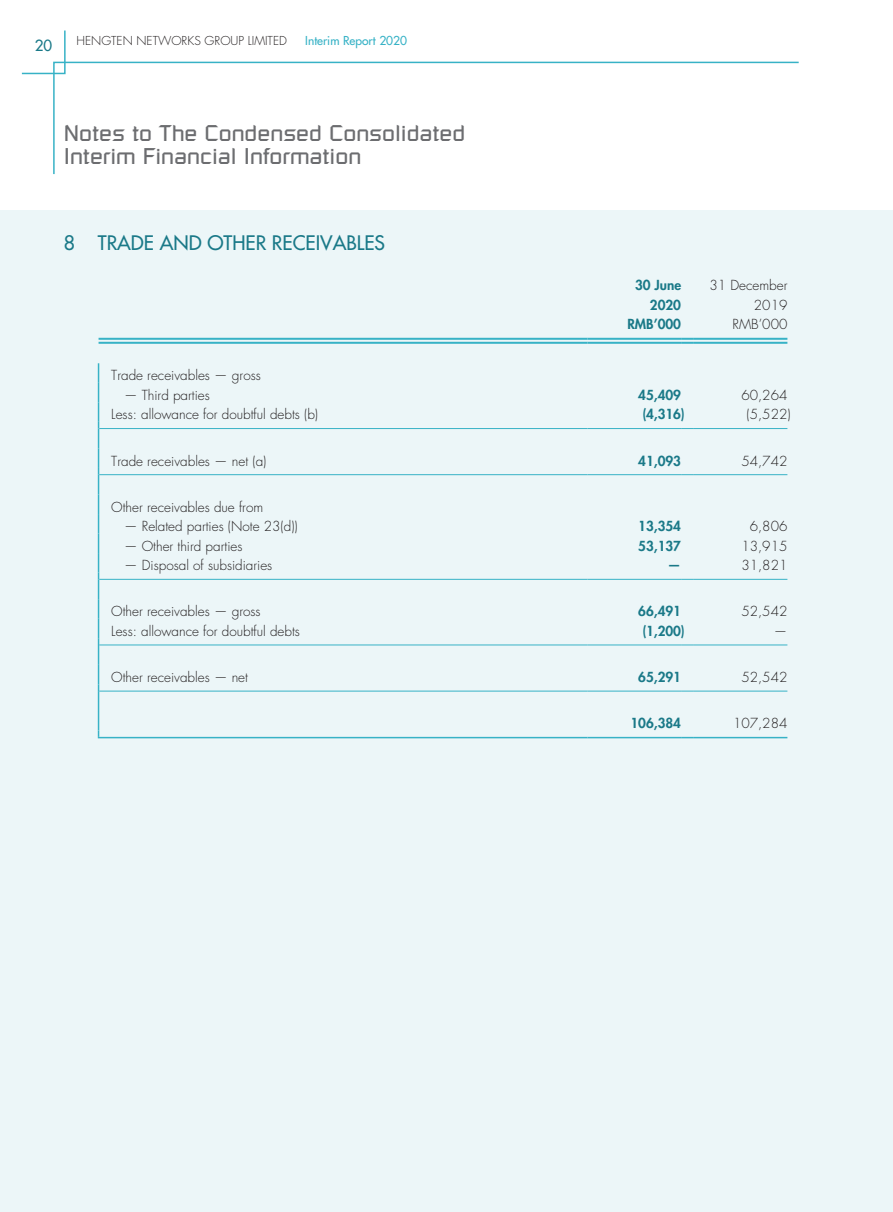
<style>
.page{position:relative;width:893px;height:1212px;background:#fff}
.page>*{position:absolute;margin:0;border:0;box-sizing:border-box;transform-origin:0 0}
.t1{font:22.5px/22.5px "Russell Square Std";color:#6c6d70}
.t2{font:500 19.5px "Futura Std";color:#1a7988}
.t3{font:500 15px "Futura Std";color:#1a7988}
.t4{font:300 13.5px/19.5px "Futura Std";color:#231f20;text-align:right}
.t5{font:800 13.5px/19.5px "Futura Std";color:#1a7988;text-align:right}
.t6{font:300 12px "Futura Std";color:#231f20}
.t7{font:500 12px "Futura Std";color:#37b2c6}
</style>
<div class="page">
<div style="left:0;top:210px;width:893px;height:1002px;background:#ecf6f8"></div>
<svg style="left:21px;top:30px;width:45px;height:45px"></svg>
<svg style="left:52px;top:61px;width:747px;height:114px"></svg>
<hr style="left:99px;top:428px;width:489px;height:1px;background:#37b2c6">
<hr style="left:588px;top:428px;width:93px;height:1px;background:#37b2c6">
<svg style="left:681px;top:428px;width:13px;height:1px"></svg>
<hr style="left:694px;top:428px;width:93px;height:1px;background:#37b2c6">
<hr style="left:99px;top:474px;width:489px;height:1px;background:#37b2c6">
<hr style="left:588px;top:474px;width:93px;height:1px;background:#37b2c6">
<svg style="left:681px;top:474px;width:13px;height:1px"></svg>
<hr style="left:694px;top:474px;width:93px;height:1px;background:#37b2c6">
<hr style="left:99px;top:579px;width:489px;height:1px;background:#37b2c6">
<hr style="left:588px;top:579px;width:93px;height:1px;background:#37b2c6">
<svg style="left:681px;top:579px;width:13px;height:1px"></svg>
<hr style="left:694px;top:579px;width:93px;height:1px;background:#37b2c6">
<hr style="left:99px;top:644px;width:489px;height:1px;background:#37b2c6">
<hr style="left:588px;top:644px;width:93px;height:1px;background:#37b2c6">
<svg style="left:681px;top:644px;width:13px;height:1px"></svg>
<hr style="left:694px;top:644px;width:93px;height:1px;background:#37b2c6">
<hr style="left:99px;top:691px;width:489px;height:1px;background:#37b2c6">
<hr style="left:588px;top:691px;width:93px;height:1px;background:#37b2c6">
<svg style="left:681px;top:691px;width:13px;height:1px"></svg>
<hr style="left:694px;top:691px;width:93px;height:1px;background:#37b2c6">
<hr style="left:98px;top:737px;width:490px;height:1px;background:#37b2c6">
<hr style="left:588px;top:737px;width:93px;height:1px;background:#37b2c6">
<svg style="left:681px;top:737px;width:13px;height:1px"></svg>
<hr style="left:694px;top:737px;width:93px;height:1px;background:#37b2c6">
<hr style="left:99px;top:338px;width:489px;height:2px;background:#37b2c6">
<hr style="left:99px;top:342px;width:489px;height:2px;background:#37b2c6">
<hr style="left:588px;top:338px;width:93px;height:2px;background:#37b2c6">
<hr style="left:588px;top:342px;width:93px;height:2px;background:#37b2c6">
<svg style="left:681px;top:338px;width:13px;height:6px"></svg>
<hr style="left:694px;top:338px;width:93px;height:2px;background:#37b2c6">
<hr style="left:694px;top:342px;width:93px;height:2px;background:#37b2c6">
<svg style="left:98px;top:363px;width:1px;height:374px"></svg>
<p class="t3" style="left:35px;top:36px;width:19px">20</p>
<p class="t6" style="left:77px;top:33px;width:212px">HENGTEN NETWORKS GROUP LIMITED</p>
<p class="t7" style="left:305px;top:33px;width:103px">Interim Report 2020</p>
<h1 class="t1" style="left:64px;top:122px;width:403px">Notes to The Condensed Consolidated<br>Interim Financial Information</h1>
<h2 class="t2" style="left:64px;top:231px;width:323px">8 TRADE AND OTHER RECEIVABLES</h2>
<p class="t5" style="left:635px;top:275px;width:48px">30 June<br>2020</p>
<p class="t4" style="left:709px;top:276px;width:79px">31 December<br>2019</p>
<p class="t5" style="left:627px;top:314px;width:55px">RMB’000</p>
<p class="t4" style="left:732px;top:315px;width:56px">RMB’000</p>
<p class="t4" style="left:111px;top:366px;width:151px">Trade receivables — gross</p>
<p class="t4" style="left:124px;top:386px;width:87px">— Third parties</p>
<p class="t5" style="left:638px;top:385px;width:44px">45,409</p>
<p class="t4" style="left:741px;top:386px;width:48px">60,264</p>
<p class="t4" style="left:111px;top:405px;width:208px">Less: allowance for doubtful debts (b)</p>
<p class="t5" style="left:642px;top:405px;width:44px">(4,316)</p>
<p class="t4" style="left:746px;top:405px;width:46px">(5,522)</p>
<p class="t4" style="left:111px;top:451px;width:157px">Trade receivables — net (a)</p>
<p class="t5" style="left:638px;top:451px;width:44px">41,093</p>
<p class="t4" style="left:741px;top:451px;width:48px">54,742</p>
<p class="t4" style="left:111px;top:497px;width:153px">Other receivables due from</p>
<p class="t4" style="left:124px;top:517px;width:175px">— Related parties (Note 23(d))</p>
<p class="t5" style="left:638px;top:516px;width:44px">13,354</p>
<p class="t4" style="left:750px;top:517px;width:39px">6,806</p>
<p class="t4" style="left:124px;top:536px;width:120px">— Other third parties</p>
<p class="t5" style="left:638px;top:536px;width:44px">53,137</p>
<p class="t4" style="left:741px;top:536px;width:48px">13,915</p>
<p class="t4" style="left:124px;top:556px;width:150px">— Disposal of subsidiaries</p>
<p class="t5" style="left:668px;top:555px;width:15px">—</p>
<p class="t4" style="left:741px;top:556px;width:48px">31,821</p>
<p class="t4" style="left:111px;top:602px;width:151px">Other receivables — gross</p>
<p class="t5" style="left:638px;top:602px;width:44px">66,491</p>
<p class="t4" style="left:741px;top:602px;width:48px">52,542</p>
<p class="t4" style="left:111px;top:622px;width:190px">Less: allowance for doubtful debts</p>
<p class="t5" style="left:642px;top:621px;width:44px">(1,200)</p>
<p class="t4" style="left:774px;top:622px;width:15px">—</p>
<p class="t4" style="left:111px;top:668px;width:138px">Other receivables — net</p>
<p class="t5" style="left:638px;top:667px;width:44px">65,291</p>
<p class="t4" style="left:741px;top:668px;width:48px">52,542</p>
<p class="t5" style="left:630px;top:713px;width:52px">106,384</p>
<p class="t4" style="left:733px;top:714px;width:56px">107,284</p>
</div>
